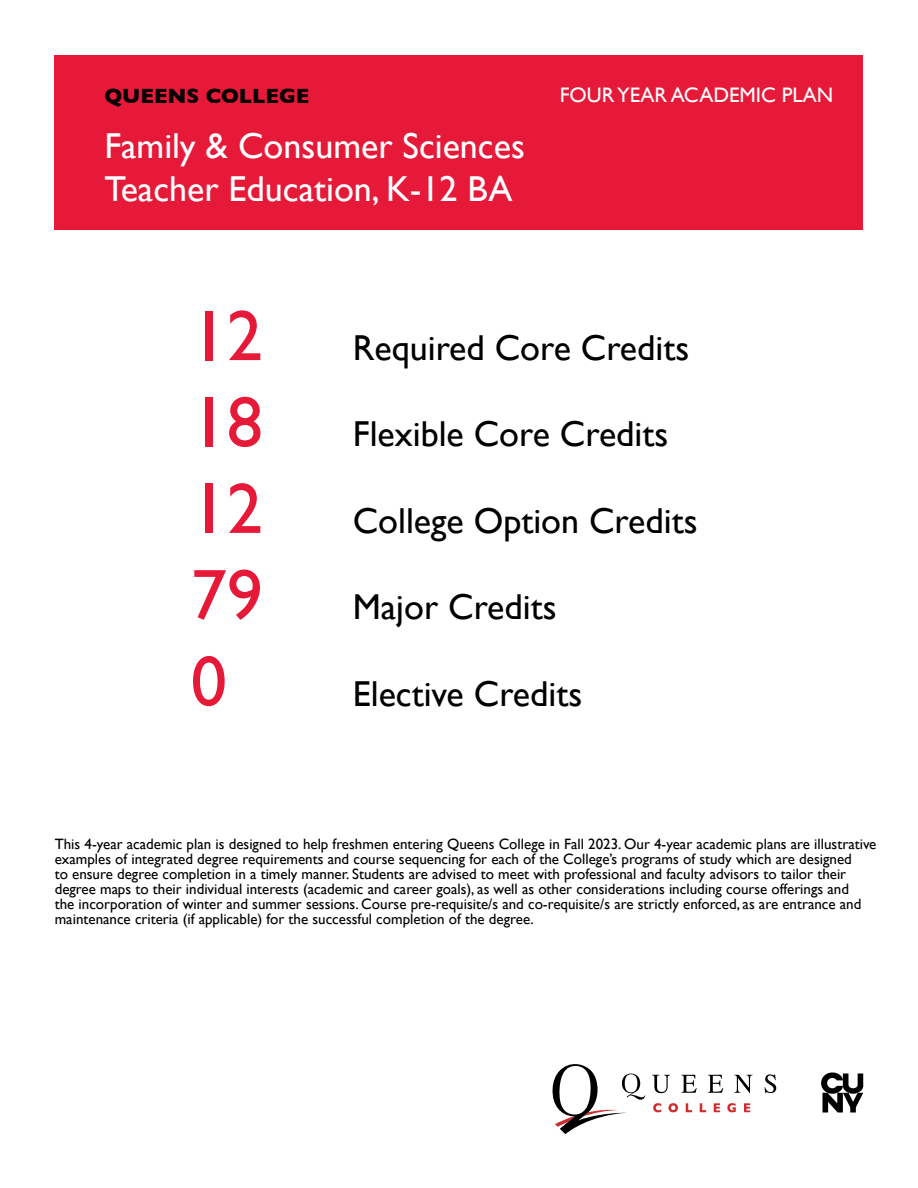
<style>
.page{position:relative;width:918px;height:1188px;background:#fff}
.page>*{position:absolute;margin:0;border:0;box-sizing:border-box;transform-origin:0 0}
.t1{font:72px "Gill Sans";color:#e71939}
.t2{font:36px "Gill Sans";color:#000}
.t3{font:36px/43.2px "Gill Sans";color:#fff}
.t4{font:21px "Gill Sans";color:#fff}
.t5{font:700 21px "Gill Sans";color:#000}
.t6{font:15px/15px "Gill Sans";color:#000}
</style>
<div class="page">
<div style="left:55px;top:55px;width:808px;height:175px;background:#e71939"></div>
<svg style="left:653px;top:1103px;width:8px;height:9px"></svg>
<svg style="left:668px;top:1103px;width:10px;height:9px"></svg>
<svg style="left:686px;top:1103px;width:6px;height:9px"></svg>
<svg style="left:700px;top:1103px;width:6px;height:9px"></svg>
<svg style="left:714px;top:1103px;width:6px;height:9px"></svg>
<svg style="left:727px;top:1103px;width:9px;height:9px"></svg>
<svg style="left:744px;top:1103px;width:6px;height:9px"></svg>
<svg style="left:652px;top:1075px;width:18px;height:18px"></svg>
<svg style="left:681px;top:1075px;width:16px;height:18px"></svg>
<svg style="left:708px;top:1075px;width:15px;height:18px"></svg>
<svg style="left:734px;top:1075px;width:19px;height:18px"></svg>
<svg style="left:765px;top:1074px;width:11px;height:19px"></svg>
<svg style="left:552px;top:1064px;width:93px;height:70px"></svg>
<svg style="left:821px;top:1073px;width:42px;height:40px"></svg>
<h3 class="t5" style="left:104px;top:79px;width:207px">QUEENS COLLEGE</h3>
<h2 class="t3" style="left:104px;top:124px;width:422px">Family &amp; Consumer Sciences<br>Teacher Education, K-12 BA</h2>
<h3 class="t4" style="left:560px;top:82px;width:275px">FOUR YEAR ACADEMIC PLAN</h3>
<h1 class="t1" style="left:191px;top:293px;width:73px">12</h1>
<h1 class="t1" style="left:191px;top:380px;width:73px">18</h1>
<h1 class="t1" style="left:191px;top:466px;width:73px">12</h1>
<h1 class="t1" style="left:191px;top:553px;width:73px">79</h1>
<h1 class="t1" style="left:191px;top:639px;width:37px">0</h1>
<h2 class="t2" style="left:353px;top:327px;width:338px">Required Core Credits</h2>
<h2 class="t2" style="left:353px;top:413px;width:317px">Flexible Core Credits</h2>
<h2 class="t2" style="left:353px;top:500px;width:346px">College Option Credits</h2>
<h2 class="t2" style="left:353px;top:586px;width:205px">Major Credits</h2>
<h2 class="t2" style="left:353px;top:672px;width:231px">Elective Credits</h2>
<p class="t6" style="left:55px;top:836px;width:823px">This 4-year academic plan is designed to help freshmen entering Queens College in Fall 2023. Our 4-year academic plans are illustrative examples of integrated degree requirements and course sequencing for each of the College’s programs of study which are designed<br>to ensure degree completion in a timely manner. Students are advised to meet with professional and faculty advisors to tailor their degree maps to their individual interests (academic and career goals), as well as other considerations including course offerings and<br>the incorporation of winter and summer sessions. Course pre-requisite/s and co-requisite/s are strictly enforced, as are entrance and maintenance criteria (if applicable) for the successful completion of the degree.</p>
</div>
